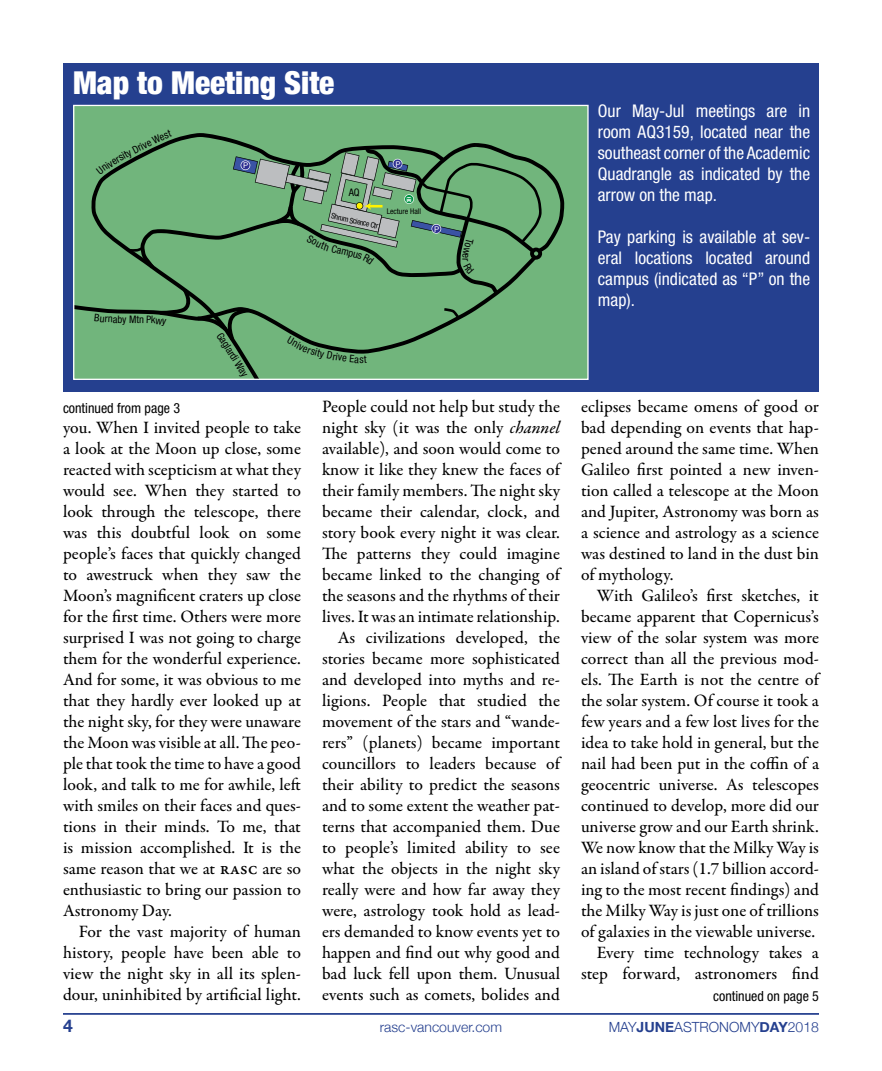
<style>
.page{position:relative;width:882px;height:1071px;background:#fff}
.page>*{position:absolute;margin:0;border:0;box-sizing:border-box;transform-origin:0 0}
.t1{font:900 condensed 31.5px "Helvetica Neue";color:#fff}
.t2{font:500 17.5px/21px "Garamond Premr Pro";color:#000;text-align:justify}
.t3{font:condensed 17.5px/21px "Helvetica Neue LT Std";color:#fff;text-align:justify}
.t4{font:700 17.5px "Helvetica Neue";color:#25408f}
.t5{font:300 14px "Helvetica Neue";color:#25408f}
.t6{font:condensed 14px "Helvetica Neue LT Std";color:#000}
.t7{font:condensed 10.33px "Helvetica Neue LT Std";color:#000}
.t8{font:condensed 7.88px "Helvetica Neue LT Std";color:#000}
.t9{font:7.88px "Helvetica";color:#fff}
.s1{font-family:"Garamond Premr Pro Med Capt";font-weight:400}
.s2{font-family:"Garamond Premr Pro Med It";font-weight:400}
.s3{font-weight:700}
</style>
<div class="page">
<hr style="left:63px;top:1013px;width:756px;height:2px;background:#25408f">
<div style="left:63px;top:63px;width:756px;height:329px;background:#25408f"></div>
<div style="left:74px;top:105px;width:514px;height:274px;background:#71b57c"></div>
<div style="left:73px;top:105px;width:516px;height:275px;border:1px solid #fff"></div>
<svg style="left:95px;top:133px;width:470px;height:245px"></svg>
<h1 class="t1" style="left:73px;top:56px;width:263px">Map to Meeting Site</h1>
<p class="t9" style="left:243px;top:160px;width:7px">P</p>
<p class="t9" style="left:395px;top:158px;width:7px">P</p>
<p class="t7" style="left:349px;top:186px;width:12px">AQ</p>
<p class="t8" style="left:332px;top:211px;width:50px;rotate:13deg">Shrum Science Ctr</p>
<p class="t8" style="left:387px;top:207px;width:36px">Lecture Hall</p>
<p class="t9" style="left:434px;top:223px;width:7px">P</p>
<p class="t7" style="left:118px;top:313px;width:28px;rotate:1deg">by Mtn</p>
<p class="t7" style="left:234px;top:345px;width:26px;rotate:58deg">ardi W</p>
<p class="t7" style="left:359px;top:353px;width:6px">s</p>
<p class="t3" style="left:598px;top:101px;width:214px">Our May-Jul meetings are in room AQ3159, located near the southeast corner of the Academic Quadrangle as indicated by the arrow on the map.</p>
<p class="t3" style="left:598px;top:227px;width:214px">Pay parking is available at sev&shy;eral locations located around campus (indicated as “P” on the map).</p>
<p class="t6" style="left:63px;top:400px;width:119px">continued from page 3</p>
<p class="t2" style="left:63px;top:417px;width:240px">you. When I invited people to take a look at the Moon up close, some reacted with scepticism at what they would see. When they started to look through the telescope, there was this doubtful look on some people’s faces that quickly changed to awestruck when they saw the Moon’s magnificent craters up close for the first time. Others were more surprised I was not going to charge them for the wonderful experience.<br>And for some, it was obvious to me that they hardly ever looked up at the night sky, for they were unaware the Moon was visible at all. The peo&shy;ple that took the time to have a good look, and talk to me for awhile, left with smiles on their faces and ques&shy;tions in their minds. To me, that is mission accomplished. It is the same reason that we at <span class="s1">rasc</span> are so enthusiastic to bring our passion to Astronomy Day.</p>
<p class="t2" style="left:63px;top:921px;width:239px;text-indent:16px">For the vast majority of human history, people have been able to view the night sky in all its splen&shy;dour, uninhibited by artificial light.</p>
<p class="t2" style="left:322px;top:396px;width:240px;text-align:right">People could not help but study the night sky (it was the only <span class="s2">channel </span>available), and soon would come to know it like they knew the faces of their family members. The night sky became their calendar, clock, and story book every night it was clear.<br>The patterns they could imagine became linked to the changing of the seasons and the rhythms of their lives. It was an intimate relationship.<br>As civilizations developed, the stories became more sophisticated and developed into myths and re&shy;ligions. People that studied the movement of the stars and “wande&shy;rers” (planets) became important councillors to leaders because of their ability to predict the seasons and to some extent the weather pat&shy;terns that accompanied them. Due to people’s limited ability to see what the objects in the night sky really were and how far away they were, astrology took hold as lead&shy;ers demanded to know events yet to happen and find out why good and bad luck fell upon them. Unusual events such as comets, bolides and</p>
<p class="t2" style="left:581px;top:396px;width:240px">eclipses became omens of good or bad depending on events that hap&shy;pened around the same time. When Galileo first pointed a new inven&shy;tion called a telescope at the Moon and Jupiter, Astronomy was born as a science and astrology as a science was destined to land in the dust bin of mythology.</p>
<p class="t2" style="left:581px;top:585px;width:240px;text-align:right">With Galileo’s first sketches, it became apparent that Copernicus’s view of the solar system was more correct than all the previous mod&shy;els. The Earth is not the centre of the solar system. Of course it took a few years and a few lost lives for the idea to take hold in general, but the nail had been put in the coffin of a geocentric universe. As telescopes continued to develop, more did our universe grow and our Earth shrink.<br>We now know that the Milky Way is an island of stars (1.7 billion accord&shy;ing to the most recent findings) and the Milky Way is just one of trillions of galaxies in the viewable universe.<br>Every time technology takes a step forward, astronomers find</p>
<p class="t6" style="left:713px;top:988px;width:107px">continued on page 5</p>
<p class="t4" style="left:63px;top:1012px;width:11px">4</p>
<p class="t5" style="left:380px;top:1016px;width:124px">rasc-vancouver.com</p>
<p class="t5" style="left:609px;top:1016px;width:212px">MAY<span class="s3">JUNE</span>ASTRONOMY<span class="s3">DAY</span>2018</p>
</div>
